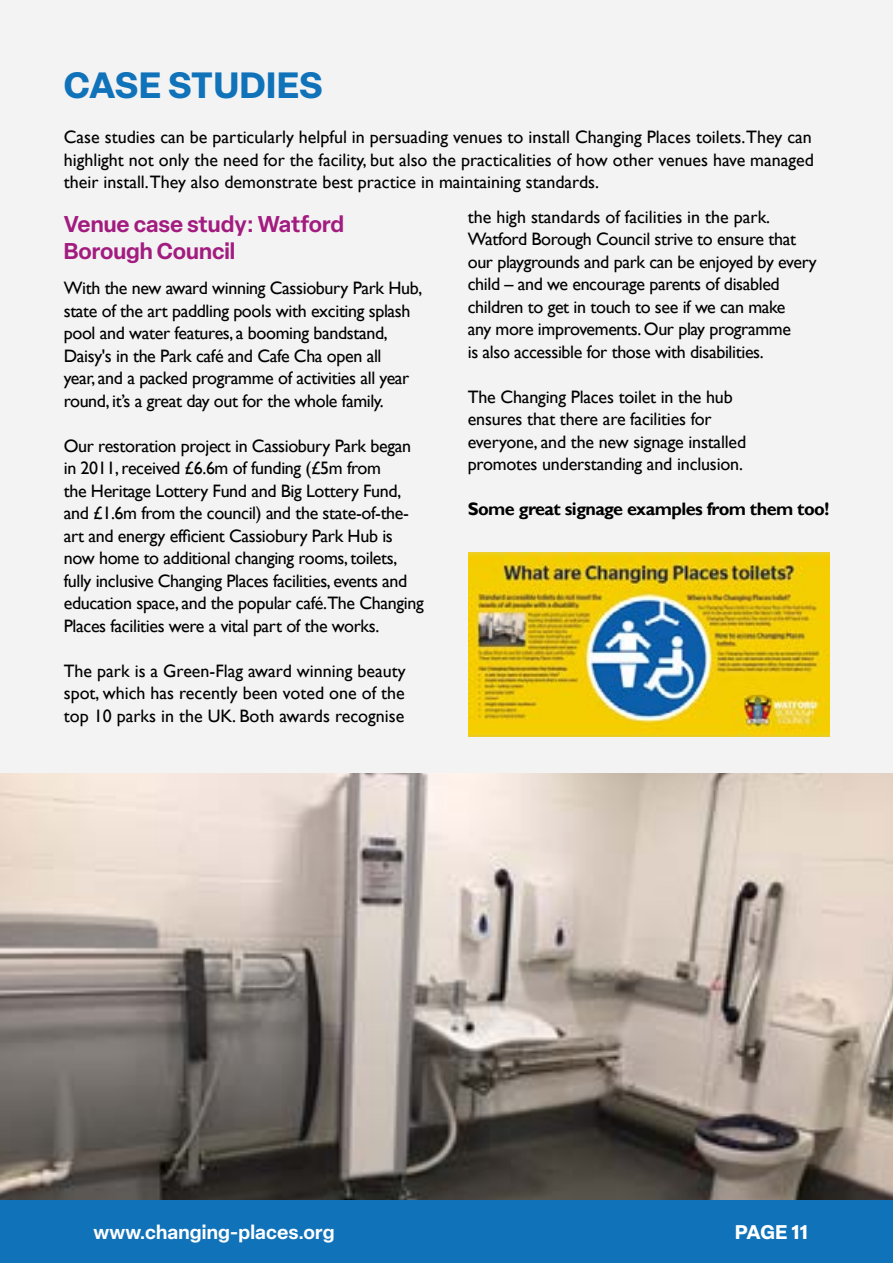
<style>
.page{position:relative;width:893px;height:1263px;background:#f4f3f4}
.page>*{position:absolute;margin:0;border:0;box-sizing:border-box;transform-origin:0 0}
.t1{font:700 36px "Elza";letter-spacing:.02em;color:#1072b9}
.t2{font:600 22.5px/27px "Elza";color:#a21c7f}
.t3{font:600 19.5px "Elza";letter-spacing:.01em;color:#fff}
.t4{font:700 19.5px "Elza";color:#fff}
.t5{font:18px/22.5px "Gill Sans";letter-spacing:-.02em;color:#000}
.t6{font:700 18px "Gill Sans";letter-spacing:-.03em;color:#000}
</style>
<div class="page">
<div style="left:0;top:1199px;width:893px;height:64px;background:#1072b9"></div>
<img style="left:0;top:774px;width:893px;height:425px">
<img style="left:468px;top:552px;width:361px;height:185px">
<h1 class="t1" style="left:64px;top:59px;width:260px">CASE STUDIES</h1>
<p class="t5" style="left:64px;top:126px;width:752px;text-align:justify">Case studies can be particularly helpful in persuading venues to install Changing Places toilets.They can highlight not only the need for the facility, but also the practicalities of how other venues have managed their install.They also demonstrate best practice in maintaining standards.</p>
<p class="t2" style="left:64px;top:210px;width:282px">Venue case study: Watford<br>Borough Council</p>
<p class="t5" style="left:64px;top:277px;width:360px">With the new award winning Cassiobury Park Hub, state of the art paddling pools with exciting splash pool and water features, a booming bandstand, Daisy's in the Park café and Cafe Cha open all<br>year, and a packed programme of activities all year round, it’s a great day out for the whole family.</p>
<p class="t5" style="left:64px;top:435px;width:361px">Our restoration project in Cassiobury Park began in 2011, received £6.6m of funding (£5m from<br>the Heritage Lottery Fund and Big Lottery Fund, and £1.6m from the council) and the state-of-the&shy;art and energy efficient Cassiobury Park Hub is now home to additional changing rooms, toilets, fully inclusive Changing Places facilities, events and education space, and the popular café.The Changing Places facilities were a vital part of the works.</p>
<p class="t5" style="left:64px;top:660px;width:343px;text-align:justify">The park is a Green-Flag award winning beauty spot, which has recently been voted one of the top 10 parks in the UK. Both awards recognise</p>
<p class="t5" style="left:468px;top:206px;width:351px">the high standards of facilities in the park.<br>Watford Borough Council strive to ensure that our playgrounds and park can be enjoyed by every child – and we encourage parents of disabled children to get in touch to see if we can make<br>any more improvements. Our play programme<br>is also accessible for those with disabilities.</p>
<p class="t5" style="left:468px;top:386px;width:280px">The Changing Places toilet in the hub ensures that there are facilities for everyone, and the new signage installed promotes understanding and inclusion.</p>
<p class="t6" style="left:468px;top:499px;width:363px">Some great signage examples from them too!</p>
<p class="t3" style="left:94px;top:1218px;width:243px">www.changing-places.org</p>
<p class="t4" style="left:735px;top:1218px;width:74px">PAGE 11</p>
</div>
